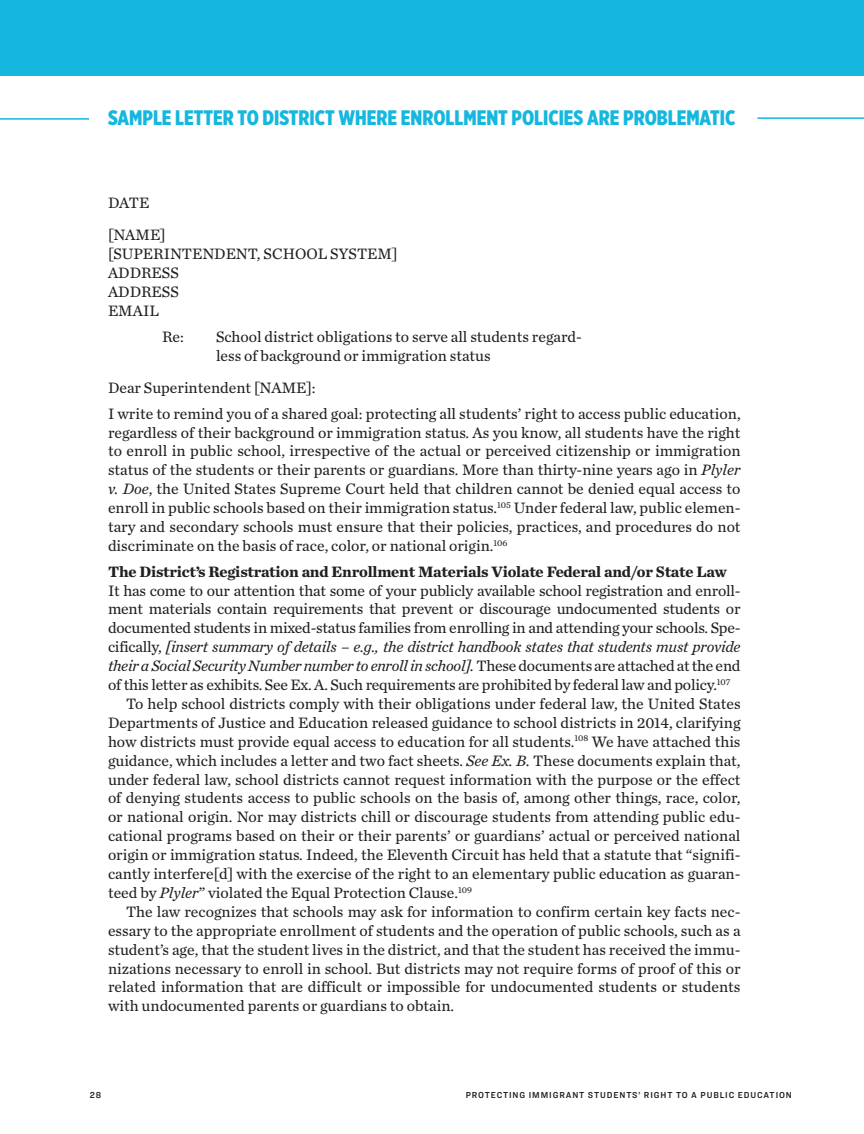
<style>
.page{position:relative;width:864px;height:1134px;background:#fff}
.page>*{position:absolute;margin:0;border:0;box-sizing:border-box;transform-origin:0 0}
.IDEA_Subhead_3{font:900 21px "Gotham X Narrow";color:#15b7df}
.IDEA_Main_Para{font:15.75px/18.9px "Chronicle Text G2";color:#231f20;text-align:justify}
.IDEA_First_Para{font:15.75px/18.9px "Chronicle Text G2";color:#231f20;text-align:justify}
.IDEA_First_Para-2{font:700 15.75px "Chronicle Text G2";letter-spacing:-.015em;color:#231f20}
.t1{font:9px "Ringside Narrow Semi";letter-spacing:.1em;color:#231f20}
.s1{font-style:italic}
</style>
<div class="page">
<div style="left:0;top:0;width:864px;height:76px;background:#15b7df"></div>
<hr style="left:0;top:118px;width:89px;height:2px;background:#15b7df">
<hr style="left:757px;top:117px;width:107px;height:2px;background:#15b7df">
<p class="IDEA_Subhead_3" style="left:108px;top:104px;width:629px">SAMPLE LETTER TO DISTRICT WHERE ENROLLMENT POLICIES ARE PROBLEMATIC</p>
<p class="IDEA_First_Para" style="left:108px;top:193px;width:43px">DATE</p>
<p class="IDEA_First_Para" style="left:108px;top:225px;width:59px">[NAME]</p>
<p class="IDEA_First_Para" style="left:108px;top:244px;width:291px">[SUPERINTENDENT, SCHOOL SYSTEM]</p>
<p class="IDEA_First_Para" style="left:108px;top:263px;width:72px">ADDRESS</p>
<p class="IDEA_First_Para" style="left:108px;top:282px;width:72px">ADDRESS</p>
<p class="IDEA_First_Para" style="left:108px;top:301px;width:53px">EMAIL</p>
<p class="IDEA_First_Para" style="left:162px;top:326px;width:23px">Re:</p>
<p class="IDEA_First_Para" style="left:216px;top:326px;width:367px">School district obligations to serve all students regard&shy;less of background or immigration status</p>
<p class="IDEA_First_Para" style="left:108px;top:377px;width:209px">Dear Superintendent [NAME]:</p>
<p class="IDEA_First_Para" style="left:108px;top:403px;width:634px">I write to remind you of a shared goal: protecting all students’ right to access public education, regardless of their background or immigration status. As you know, all students have the right to enroll in public school, irrespective of the actual or perceived citizenship or immigration status of the students or their parents or guardians. More than thirty-nine years ago in <span class="s1">Plyler v. Doe</span>, the United States Supreme Court held that children cannot be denied equal access to enroll in public schools based on their immigration status.<sup>105</sup> Under federal law, public elemen&shy;tary and secondary schools must ensure that their policies, practices, and procedures do not discriminate on the basis of race, color, or national origin.<sup>106</sup></p>
<p class="IDEA_First_Para-2" style="left:108px;top:559px;width:621px">The District’s Registration and Enrollment Materials Violate Federal and/or State Law</p>
<p class="IDEA_First_Para" style="left:108px;top:580px;width:634px">It has come to our attention that some of your publicly available school registration and enroll&shy;ment materials contain requirements that prevent or discourage undocumented students or documented students in mixed-status families from enrolling in and attending your schools. Spe&shy;cifically, <span class="s1">[insert summary of details – e.g., the district handbook states that students must provide their a Social Security Number number to enroll in school].</span> These documents are attached at the end of this letter as exhibits. See Ex. A. Such requirements are prohibited by federal law and policy.<sup>107</sup></p>
<p class="IDEA_Main_Para" style="left:108px;top:693px;width:634px;text-indent:18px">To help school districts comply with their obligations under federal law, the United States Departments of Justice and Education released guidance to school districts in 2014, clarifying how districts must provide equal access to education for all students.<sup>108</sup> We have attached this guidance, which includes a letter and two fact sheets. <span class="s1">See Ex. B.</span> These documents explain that, under federal law, school districts cannot request information with the purpose or the effect of denying students access to public schools on the basis of, among other things, race, color, or national origin. Nor may districts chill or discourage students from attending public edu&shy;cational programs based on their or their parents’ or guardians’ actual or perceived national origin or immigration status. Indeed, the Eleventh Circuit has held that a statute that “signifi&shy;cantly interfere[d] with the exercise of the right to an elementary public education as guaran&shy;teed by <span class="s1">Plyler</span>” violated the Equal Protection Clause.<sup>109</sup></p>
<p class="IDEA_Main_Para" style="left:108px;top:901px;width:634px;text-indent:18px">The law recognizes that schools may ask for information to confirm certain key facts nec&shy;essary to the appropriate enrollment of students and the operation of public schools, such as a student’s age, that the student lives in the district, and that the student has received the immu&shy;nizations necessary to enroll in school. But districts may not require forms of proof of this or related information that are difficult or impossible for undocumented students or students with undocumented parents or guardians to obtain.</p>
<p class="t1" style="left:90px;top:1088px;width:13px">28</p>
<p class="t1" style="left:466px;top:1088px;width:328px">PROTECTING IMMIGRANT STUDENTS’ RIGHT TO A PUBLIC EDUCATION</p>
</div>
